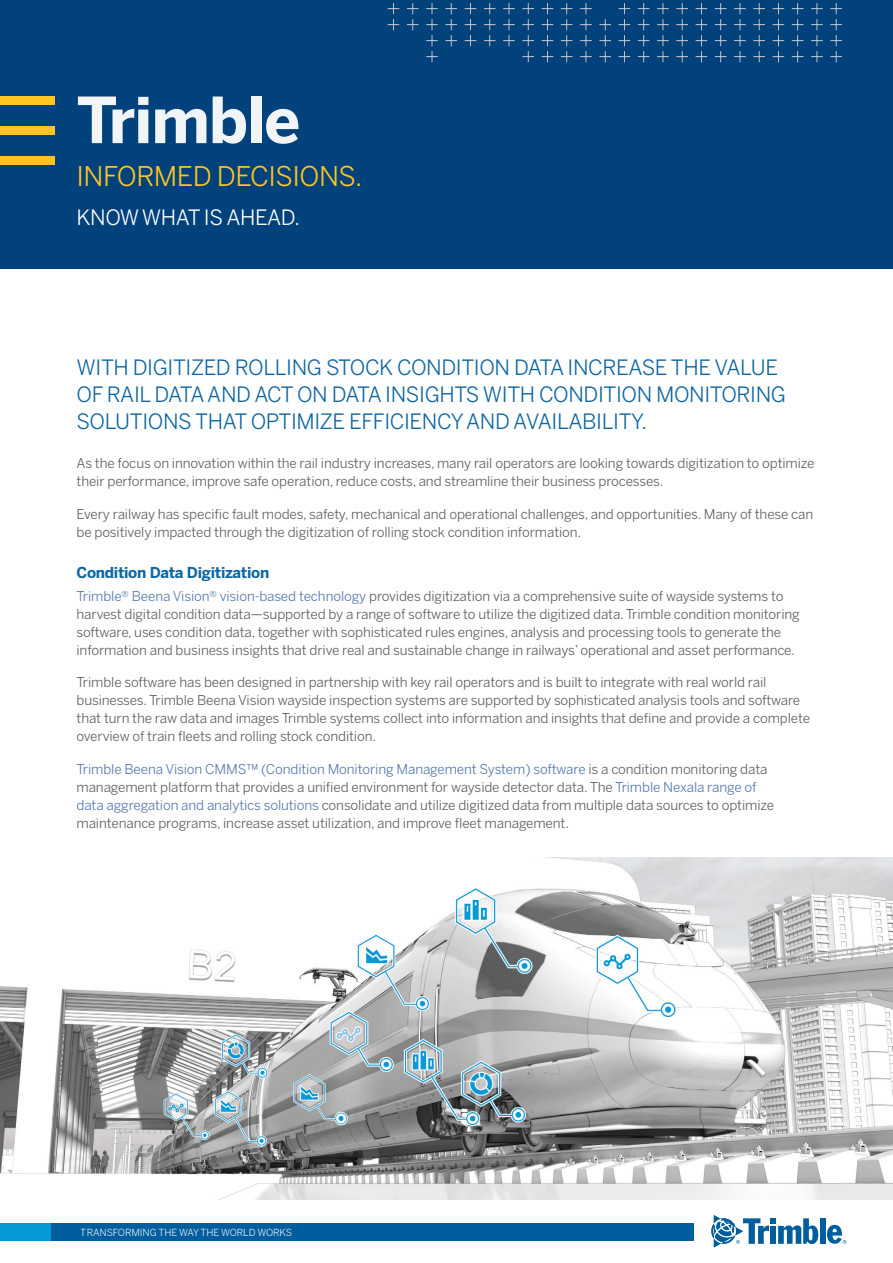
<style>
.page{position:relative;width:893px;height:1263px;background:#fff}
.page>*{position:absolute;margin:0;border:0;box-sizing:border-box;transform-origin:0 0}
.t1{font:700 63px "Benton Sans";letter-spacing:-.02em;color:#fff}
.t2{font:27px "Benton Sans";letter-spacing:-.02em;color:#fec422}
.t3{font:21px/27px "Benton Sans";letter-spacing:-.02em;color:#005e9e}
.t4{font:21px "Benton Sans";letter-spacing:-.02em;color:#fff}
.t5{font:700 15px "Benton Sans";letter-spacing:-.02em;color:#005e9e}
.t6{font:13.5px/18px "Benton Sans";letter-spacing:-.01em;color:#57585a}
.t7{font:9.75px "Benton Sans";letter-spacing:-.01em;color:#fff}
.s1{color:#4d72ac}
</style>
<div class="page">
<div style="left:0;top:1223px;width:688px;height:17px;background:#069ad9"></div>
<div style="left:51px;top:1223px;width:643px;height:17px;background:#005e9e"></div>
<div style="left:820px;top:1218px;width:5px;height:26px;background:#005e9e"></div>
<svg style="left:711px;top:1215px;width:107px;height:32px"></svg>
<svg style="left:827px;top:1225px;width:19px;height:19px"></svg>
<div style="left:0;top:0;width:893px;height:269px;background:#01427c"></div>
<div style="left:0;top:97px;width:54px;height:8px;background:#fec422"></div>
<div style="left:0;top:127px;width:54px;height:8px;background:#fec422"></div>
<div style="left:0;top:156px;width:54px;height:9px;background:#fec422"></div>
<svg style="left:388px;top:3px;width:454px;height:59px"></svg>
<img style="left:0;top:858px;width:893px;height:341px">
<h1 class="t1" style="left:77px;top:81px;width:225px">Trimble</h1>
<h2 class="t2" style="left:77px;top:160px;width:287px">INFORMED DECISIONS.</h2>
<h3 class="t4" style="left:77px;top:205px;width:225px">KNOW WHAT IS AHEAD.</h3>
<h3 class="t3" style="left:77px;top:354px;width:711px">WITH DIGITIZED ROLLING STOCK CONDITION DATA INCREASE THE VALUE<br>OF RAIL DATA AND ACT ON DATA INSIGHTS WITH CONDITION MONITORING<br>SOLUTIONS THAT OPTIMIZE EFFICIENCY AND AVAILABILITY.</h3>
<p class="t6" style="left:77px;top:454px;width:739px">As the focus on innovation within the rail industry increases, many rail operators are looking towards digitization to optimize their performance, improve safe operation, reduce costs, and streamline their business processes.</p>
<p class="t6" style="left:77px;top:505px;width:738px">Every railway has specific fault modes, safety, mechanical and operational challenges, and opportunities. Many of these can be positively impacted through the digitization of rolling stock condition information.</p>
<p class="t5" style="left:77px;top:563px;width:194px">Condition Data Digitization</p>
<p class="t6" style="left:77px;top:587px;width:725px"><span class="s1">Trimble® Beena Vision® vision-based technology</span> provides digitization via a comprehensive suite of wayside systems to harvest digital condition data—supported by a range of software to utilize the digitized data. Trimble condition monitoring software, uses condition data, together with sophisticated rules engines, analysis and processing tools to generate the information and business insights that drive real and sustainable change in railways’ operational and asset performance.</p>
<p class="t6" style="left:77px;top:674px;width:735px">Trimble software has been designed in partnership with key rail operators and is built to integrate with real world rail businesses. Trimble Beena Vision wayside inspection systems are supported by sophisticated analysis tools and software that turn the raw data and images Trimble systems collect into information and insights that define and provide a complete overview of train fleets and rolling stock condition.</p>
<p class="t6" style="left:77px;top:760px;width:699px"><span class="s1">Trimble Beena Vision CMMS™ (Condition Monitoring Management System) software</span> is a condition monitoring data management platform that provides a unified environment for wayside detector data. The <span class="s1">Trimble Nexala range of data aggregation and analytics solutions</span> consolidate and utilize digitized data from multiple data sources to optimize maintenance programs, increase asset utilization, and improve fleet management.</p>
<p class="t7" style="left:81px;top:1226px;width:213px">TRANSFORMING THE WAY THE WORLD WORKS</p>
</div>
